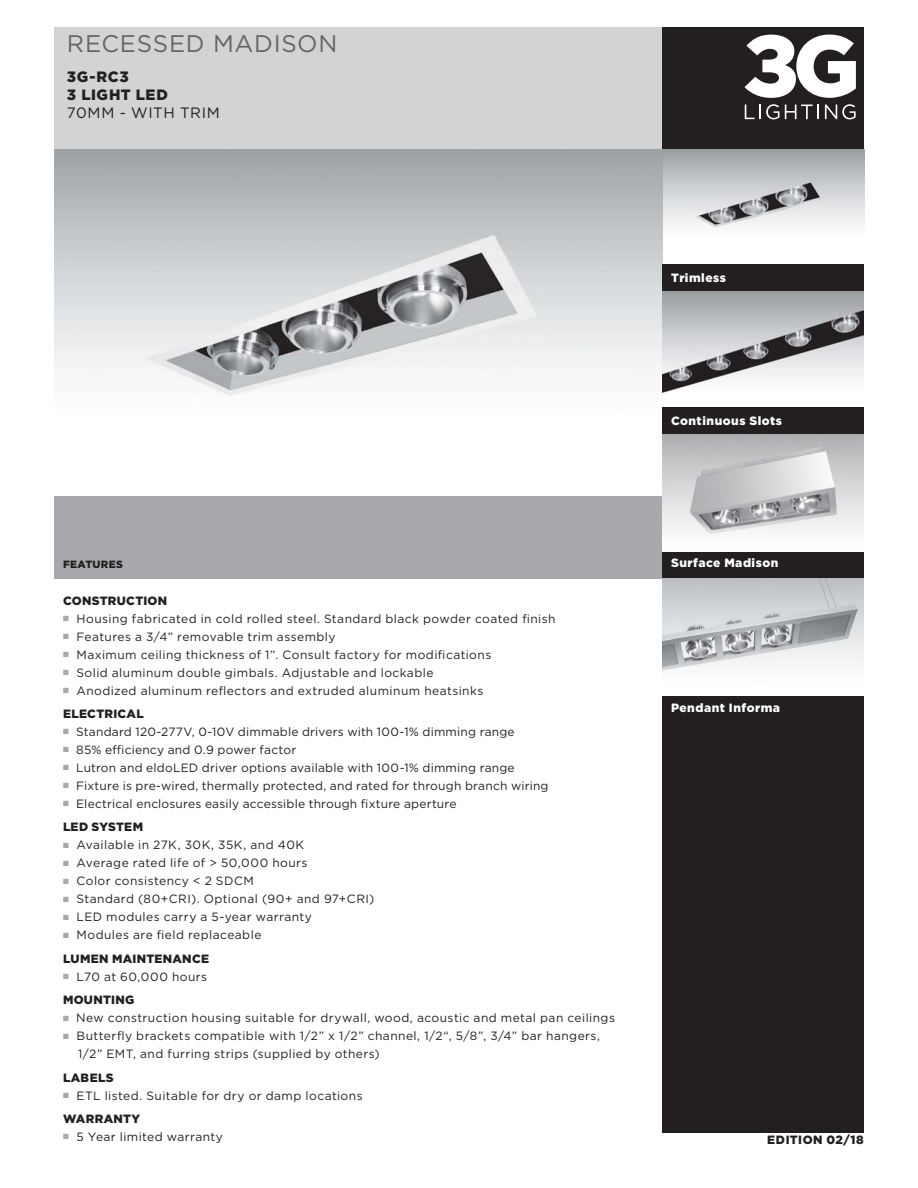
<style>
.page{position:relative;width:918px;height:1188px;background:#fff}
.page>*{position:absolute;margin:0;border:0;box-sizing:border-box;transform-origin:0 0}
.t1{font:24px "Gotham";letter-spacing:.03em;color:#636466}
.t2{font:900 15px/18px "Gotham";letter-spacing:.04em;color:#231f20}
.t3{font:15px "Gotham";letter-spacing:.035em;color:#231f20}
.t4{font:12px/18px "Gotham";letter-spacing:.035em;color:#231f20}
.t5{font:12px/18px "Gotham";letter-spacing:.015em;color:#231f20}
.t6{font:900 12px "Gotham";letter-spacing:.025em;color:#231f20}
.t7{font:900 12px "Gotham";letter-spacing:.045em;color:#fff}
.t8{font:900 10.5px "Gotham";letter-spacing:.035em;color:#231f20}
</style>
<div class="page">
<div style="left:662px;top:27px;width:202px;height:123px;background:#231f20"></div>
<div style="left:55px;top:27px;width:607px;height:123px;background:#d1d3d4"></div>
<img style="left:662px;top:150px;width:202px;height:114px">
<svg style="left:745px;top:35px;width:111px;height:63px"></svg>
<svg style="left:825px;top:104px;width:31px;height:15px"></svg>
<svg style="left:745px;top:104px;width:34px;height:15px"></svg>
<svg style="left:785px;top:105px;width:34px;height:14px"></svg>
<img style="left:55px;top:150px;width:607px;height:347px">
<div style="left:55px;top:497px;width:607px;height:82px;background:#a7a9ac"></div>
<div style="left:662px;top:264px;width:202px;height:28px;background:#231f20"></div>
<div style="left:662px;top:406px;width:202px;height:29px;background:#231f20"></div>
<div style="left:662px;top:551px;width:202px;height:28px;background:#231f20"></div>
<div style="left:662px;top:579px;width:202px;height:554px;background:#231f20"></div>
<img style="left:662px;top:292px;width:202px;height:101px">
<img style="left:662px;top:435px;width:202px;height:100px">
<img style="left:662px;top:579px;width:202px;height:116px">
<h1 class="t1" style="left:67px;top:34px;width:272px">RECESSED MADISON</h1>
<p class="t2" style="left:67px;top:69px;width:103px">3G-RC3<br>3 LIGHT LED</p>
<p class="t3" style="left:67px;top:107px;width:154px">70MM - WITH TRIM</p>
<p class="t8" style="left:63px;top:561px;width:62px">FEATURES</p>
<p class="t6" style="left:63px;top:596px;width:106px">CONSTRUCTION</p>
<p class="t4" style="left:77px;top:610px;width:481px">Housing fabricated in cold rolled steel. Standard black powder coated finish Features a 3/4” removable trim assembly<br>Maximum ceiling thickness of 1”. Consult factory for modifications<br>Solid aluminum double gimbals. Adjustable and lockable<br>Anodized aluminum reflectors and extruded aluminum heatsinks</p>
<p class="t6" style="left:63px;top:709px;width:82px">ELECTRICAL</p>
<p class="t5" style="left:76px;top:724px;width:474px">Standard 120-277V, 0-10V dimmable drivers with 100-1% dimming range<br>85% efficiency and 0.9 power factor<br>Lutron and eldoLED driver options available with 100-1% dimming range Fixture is pre-wired, thermally protected, and rated for through branch wiring Electrical enclosures easily accessible through fixture aperture</p>
<p class="t6" style="left:63px;top:823px;width:82px">LED SYSTEM</p>
<p class="t4" style="left:77px;top:837px;width:300px">Available in 27K, 30K, 35K, and 40K<br>Average rated life of &gt; 50,000 hours<br>Color consistency &lt; 2 SDCM<br>Standard (80+CRI). Optional (90+ and 97+CRI)<br>LED modules carry a 5-year warranty<br>Modules are field replaceable</p>
<p class="t6" style="left:63px;top:954px;width:148px">LUMEN MAINTENANCE</p>
<p class="t4" style="left:77px;top:968px;width:132px">L70 at 60,000 hours</p>
<p class="t6" style="left:63px;top:996px;width:73px">MOUNTING</p>
<p class="t4" style="left:76px;top:1010px;width:540px">New construction housing suitable for drywall, wood, acoustic and metal pan ceilings<br>Butterfly brackets compatible with 1/2” x 1/2” channel, 1/2“, 5/8”, 3/4” bar hangers,<br>1/2” EMT, and furring strips (supplied by others)</p>
<p class="t6" style="left:63px;top:1073px;width:52px">LABELS</p>
<p class="t4" style="left:77px;top:1087px;width:288px">ETL listed. Suitable for dry or damp locations</p>
<p class="t6" style="left:63px;top:1114px;width:79px">WARRANTY</p>
<p class="t4" style="left:77px;top:1129px;width:148px">5 Year limited warranty</p>
<p class="t7" style="left:671px;top:274px;width:56px">Trimless</p>
<p class="t7" style="left:671px;top:416px;width:112px">Continuous Slots</p>
<p class="t7" style="left:671px;top:558px;width:109px">Surface Madison</p>
<p class="t7" style="left:671px;top:704px;width:111px">Pendant Informa</p>
<p class="t6" style="left:767px;top:1135px;width:98px">EDITION 02/18</p>
</div>
